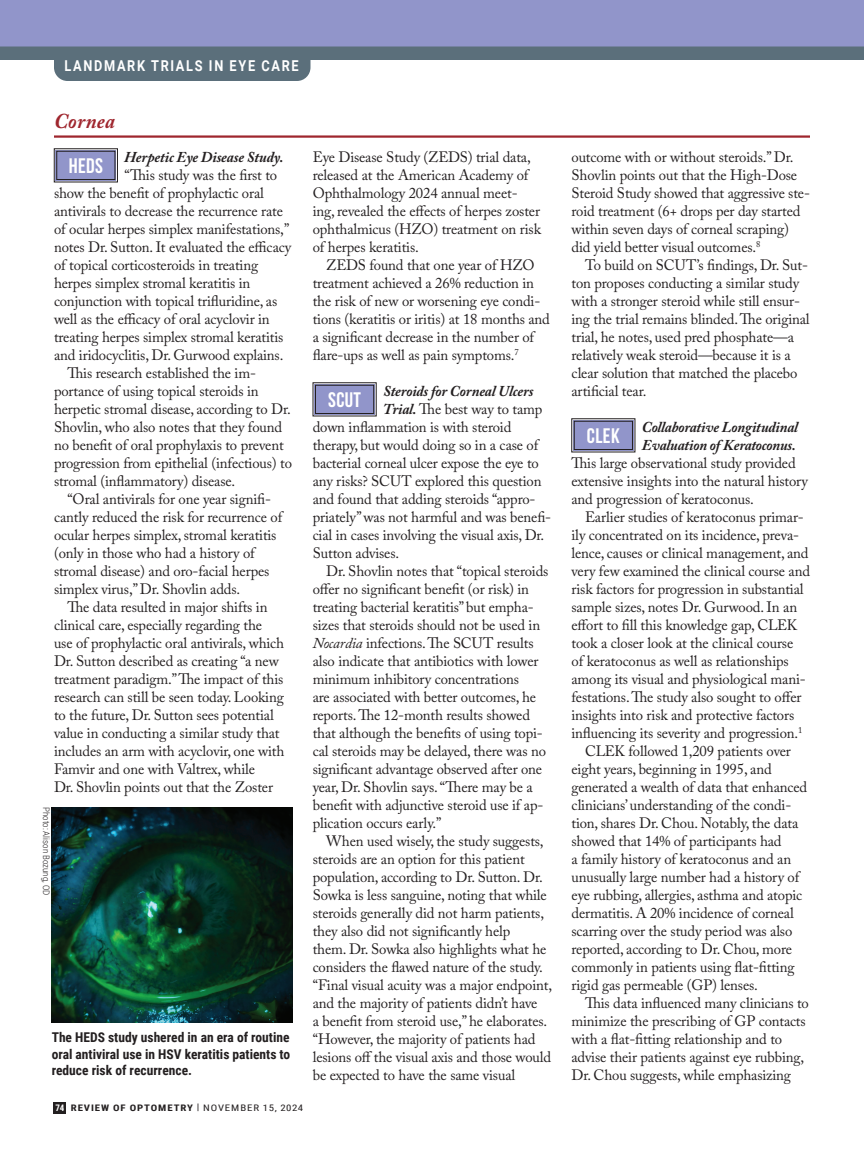
<style>
.page{position:relative;width:864px;height:1161px;background:#fff}
.page>*{position:absolute;margin:0;border:0;box-sizing:border-box;transform-origin:0 0}
.feature_deck{font:700 21px "Bebas Neue";letter-spacing:.02em;color:#fff}
.TOPIC{font:italic 700 21px "Adobe Caslon Pro";letter-spacing:.01em;color:#9f262e}
.body{font:15px/18px "Adobe Caslon Pro";letter-spacing:-.01em;color:#231f20}
.body-2{font:italic 700 15px "Adobe Caslon Pro";letter-spacing:-.01em;color:#231f20}
.t1{font:700 15px "Roboto";letter-spacing:.135em;color:#fff;scale:.85 1}
.captions{font:700 13.5px/16.5px "Roboto Condensed";color:#231f20;text-align:justify}
.t2{font:700 9px "Roboto Condensed";letter-spacing:.085em;color:#231f20;scale:1.2 1}
.photo_credit{font:300 9px "Roboto Condensed";color:#231f20}
.s1{color:#fff}
.s2{font-weight:400}
.s3{font-weight:700;font-style:italic}
.s4{font-style:italic}
</style>
<div class="page">
<div style="left:53px;top:1102px;width:13px;height:11px;background:#231f20"></div>
<svg style="left:0;top:46px;width:864px;height:14px;background:#5d707e"></svg>
<div style="left:0;top:0;width:864px;height:46px;background:#9195ca"></div>
<div style="left:54px;top:54px;width:256px;height:27px;background:#5b6f7b"></div>
<svg style="left:54px;top:148px;width:64px;height:35px;background:#8d90bb"></svg>
<div style="left:56px;top:151px;width:59px;height:29px;border:1px solid #231f20"></div>
<svg style="left:312px;top:382px;width:65px;height:35px;background:#8f92bc"></svg>
<div style="left:315px;top:385px;width:59px;height:29px;border:1px solid #231f20"></div>
<svg style="left:571px;top:418px;width:64px;height:35px;background:#8f91bc"></svg>
<div style="left:574px;top:421px;width:59px;height:29px;border:1px solid #231f20"></div>
<hr style="left:54px;top:135px;width:756px;height:3px;background:#9f262e">
<img style="left:52px;top:807px;width:240px;height:216px">
<p class="t1" style="left:64px;top:55px;width:277px">LANDMARK TRIALS IN EYE CARE</p>
<p class="TOPIC" style="left:54px;top:108px;width:62px">Cornea</p>
<p class="feature_deck" style="left:69px;top:154px;width:36px">heds</p>
<p class="body-2" style="left:124px;top:148px;width:161px">Herpetic Eye Disease Study.</p>
<p class="body" style="left:124px;top:166px;width:154px">“This study was the first to</p>
<p class="body" style="left:54px;top:184px;width:211px">show the benefit of prophylactic oral</p>
<p class="body" style="left:54px;top:202px;width:230px">antivirals to decrease the recurrence rate</p>
<p class="body" style="left:54px;top:220px;width:237px">of ocular herpes simplex manifestations,”</p>
<p class="body" style="left:54px;top:238px;width:239px">notes Dr. Sutton. It evaluated the efficacy</p>
<p class="body" style="left:54px;top:256px;width:206px">of topical corticosteroids in treating</p>
<p class="body" style="left:54px;top:274px;width:198px">herpes simplex stromal keratitis in</p>
<p class="body" style="left:54px;top:292px;width:225px">conjunction with topical trifluridine, as</p>
<p class="body" style="left:54px;top:310px;width:217px">well as the efficacy of oral acyclovir in</p>
<p class="body" style="left:54px;top:328px;width:231px">treating herpes simplex stromal keratitis</p>
<p class="body" style="left:54px;top:346px;width:231px">and iridocyclitis, Dr. Gurwood explains.</p>
<p class="body" style="left:54px;top:364px;width:240px;text-indent:14px">This research established the im&shy;portance of using topical steroids in herpetic stromal disease, according to Dr.<br>Shovlin, who also notes that they found no benefit of oral prophylaxis to prevent progression from epithelial (infectious) to stromal (inflammatory) disease.</p>
<p class="body" style="left:54px;top:490px;width:230px;text-indent:14px">“Oral antivirals for one year signifi&shy;cantly reduced the risk for recurrence of ocular herpes simplex, stromal keratitis (only in those who had a history of stromal disease) and oro-facial herpes simplex virus,” Dr. Shovlin adds.</p>
<p class="body" style="left:54px;top:598px;width:232px;text-indent:14px">The data resulted in major shifts in clinical care, especially regarding the use of prophylactic oral antivirals, which Dr. Sutton described as creating “a new treatment paradigm.” The impact of this research can still be seen today. Looking to the future, Dr. Sutton sees potential value in conducting a similar study that includes an arm with acyclovir, one with Famvir and one with Valtrex, while<br>Dr. Shovlin points out that the Zoster</p>
<p class="photo_credit" style="left:53px;top:807px;width:90px;rotate:90deg">Photo: Alison Bozung, OD</p>
<p class="captions" style="left:52px;top:1029px;width:240px">The HEDS study ushered in an era of routine oral antiviral use in HSV keratitis patients to reduce risk of recurrence.</p>
<p class="t2" style="left:55px;top:1102px;width:208px"><span class="s1">74</span> REVIEW OF OPTOMETRY <span class="s2">| NOVEMBER 15, 2024</span></p>
<p class="body" style="left:313px;top:148px;width:230px">Eye Disease Study (ZEDS) trial data, released at the American Academy of Ophthalmology 2024 annual meet&shy;ing, revealed the effects of herpes zoster ophthalmicus (HZO) treatment on risk of herpes keratitis.</p>
<p class="body" style="left:313px;top:256px;width:239px;text-indent:14px">ZEDS found that one year of HZO treatment achieved a 26% reduction in the risk of new or worsening eye condi&shy;tions (keratitis or iritis) at 18 months and a significant decrease in the number of flare-ups as well as pain symptoms.<sup>7</sup></p>
<p class="feature_deck" style="left:328px;top:388px;width:35px">SCUT</p>
<p class="body-2" style="left:383px;top:382px;width:152px">Steroids for Corneal Ulcers</p>
<p class="body" style="left:383px;top:400px;width:161px"><span class="s3">Trial.</span> The best way to tamp</p>
<p class="body" style="left:313px;top:418px;width:200px">down inflammation is with steroid</p>
<p class="body" style="left:313px;top:436px;width:227px">therapy, but would doing so in a case of</p>
<p class="body" style="left:313px;top:454px;width:228px">bacterial corneal ulcer expose the eye to</p>
<p class="body" style="left:313px;top:472px;width:230px">any risks? SCUT explored this question</p>
<p class="body" style="left:313px;top:490px;width:224px">and found that adding steroids “appro-</p>
<p class="body" style="left:313px;top:508px;width:240px">priately” was not harmful and was benefi-</p>
<p class="body" style="left:313px;top:526px;width:233px">cial in cases involving the visual axis, Dr.</p>
<p class="body" style="left:313px;top:544px;width:88px">Sutton advises.</p>
<p class="body" style="left:313px;top:562px;width:237px;text-indent:14px">Dr. Shovlin notes that “topical steroids offer no significant benefit (or risk) in treating bacterial keratitis” but empha&shy;sizes that steroids should not be used in <span class="s4">Nocardia</span> infections. The SCUT results also indicate that antibiotics with lower minimum inhibitory concentrations<br>are associated with better outcomes, he reports. The 12-month results showed that although the benefits of using topi&shy;cal steroids may be delayed, there was no significant advantage observed after one year, Dr. Shovlin says. “There may be a benefit with adjunctive steroid use if ap&shy;plication occurs early.”</p>
<p class="body" style="left:313px;top:832px;width:241px;text-indent:14px">When used wisely, the study suggests, steroids are an option for this patient population, according to Dr. Sutton. Dr.<br>Sowka is less sanguine, noting that while steroids generally did not harm patients, they also did not significantly help<br>them. Dr. Sowka also highlights what he considers the flawed nature of the study. “Final visual acuity was a major endpoint, and the majority of patients didn’t have<br>a benefit from steroid use,” he elaborates. “However, the majority of patients had lesions off the visual axis and those would be expected to have the same visual</p>
<p class="body" style="left:572px;top:148px;width:240px">outcome with or without steroids.” Dr.<br>Shovlin points out that the High-Dose Steroid Study showed that aggressive ste&shy;roid treatment (6+ drops per day started within seven days of corneal scraping) did yield better visual outcomes.<sup>8</sup></p>
<p class="body" style="left:572px;top:256px;width:240px;text-indent:14px">To build on SCUT’s findings, Dr. Sut&shy;ton proposes conducting a similar study with a stronger steroid while still ensur&shy;ing the trial remains blinded. The original trial, he notes, used pred phosphate—a relatively weak steroid—because it is a clear solution that matched the placebo artificial tear.</p>
<p class="feature_deck" style="left:587px;top:424px;width:34px">CLEK</p>
<p class="body-2" style="left:642px;top:418px;width:158px">Collaborative Longitudinal</p>
<p class="body-2" style="left:642px;top:436px;width:155px">Evaluation of Keratoconus.</p>
<p class="body" style="left:572px;top:454px;width:226px">This large observational study provided</p>
<p class="body" style="left:572px;top:472px;width:238px">extensive insights into the natural history</p>
<p class="body" style="left:572px;top:490px;width:184px">and progression of keratoconus.</p>
<p class="body" style="left:572px;top:508px;width:240px;text-indent:14px">Earlier studies of keratoconus primar&shy;ily concentrated on its incidence, preva&shy;lence, causes or clinical management, and very few examined the clinical course and risk factors for progression in substantial sample sizes, notes Dr. Gurwood. In an effort to fill this knowledge gap, CLEK took a closer look at the clinical course<br>of keratoconus as well as relationships among its visual and physiological mani&shy;festations. The study also sought to offer insights into risk and protective factors influencing its severity and progression.<sup>1</sup></p>
<p class="body" style="left:572px;top:742px;width:237px;text-indent:14px">CLEK followed 1,209 patients over eight years, beginning in 1995, and generated a wealth of data that enhanced clinicians’ understanding of the condi&shy;tion, shares Dr. Chou. Notably, the data showed that 14% of participants had<br>a family history of keratoconus and an unusually large number had a history of eye rubbing, allergies, asthma and atopic dermatitis. A 20% incidence of corneal scarring over the study period was also reported, according to Dr. Chou, more commonly in patients using flat-fitting rigid gas permeable (GP) lenses.</p>
<p class="body" style="left:572px;top:994px;width:239px;text-indent:14px">This data influenced many clinicians to minimize the prescribing of GP contacts with a flat-fitting relationship and to advise their patients against eye rubbing, Dr. Chou suggests, while emphasizing</p>
</div>
